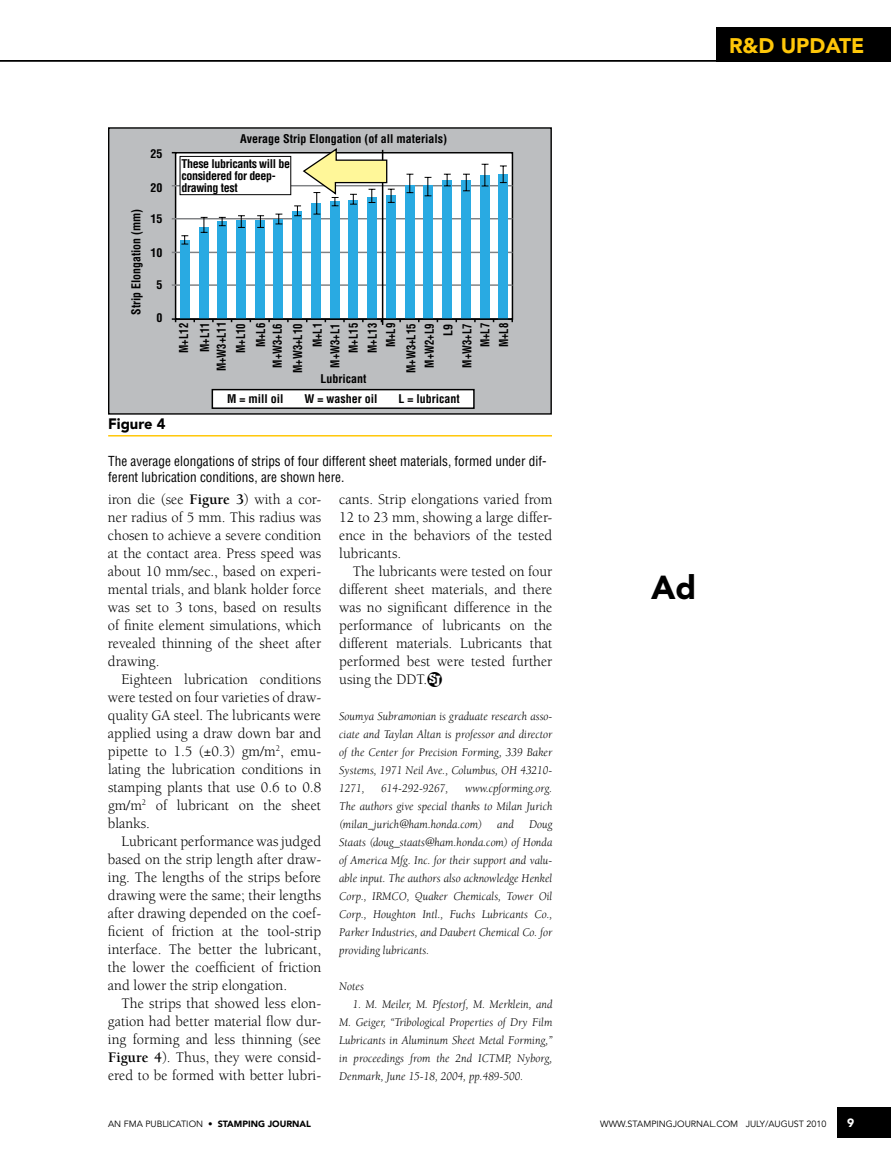
<style>
.page{position:relative;width:891px;height:1161px;background:#fff}
.page>*{position:absolute;margin:0;border:0;box-sizing:border-box;transform-origin:0 0}
.t1{font:900 33px "Avenir";color:#000}
.t2{font:900 21px "Avenir";color:#ffc709}
.t3{font:15px/18px "Berkeley";color:#000;text-align:justify}
.t4{font:900 15px "Avenir";color:#000}
.t5{font:condensed 13.5px/16.2px "Helvetica";color:#000}
.t6{font:italic 12px/18px "Berkeley";letter-spacing:.005em;color:#000;text-align:justify}
.t7{font:700 condensed 12px/20px "Helvetica";color:#000;text-align:center;scale:.89 1}
.t8{font:700 condensed 12px "Helvetica";color:#000}
.t9{font:900 12px "Avenir";color:#fff}
.t10{font:700 condensed 11.7px "Helvetica";color:#000}
.t11{font:700 condensed 11.7px/11.7px "Helvetica";letter-spacing:-.03em;color:#000}
.t12{font:9px "Avenir";color:#000}
.s1{font-weight:700}
.s2{font-weight:900}
</style>
<div class="page">
<div style="left:837px;top:1107px;width:54px;height:31px;background:#000"></div>
<div style="left:717px;top:27px;width:174px;height:34px;background:#000"></div>
<hr style="left:0;top:60px;width:891px;height:2px;background:#000">
<hr style="left:108px;top:435px;width:444px;height:2px;background:#ffc709">
<div style="left:109px;top:128px;width:442px;height:286px;background:#bcbec0"></div>
<div style="left:108px;top:127px;width:444px;height:288px;border:1px solid #000"></div>
<div style="left:176px;top:153px;width:336px;height:166px;background:#fff"></div>
<hr style="left:172px;top:185px;width:340px;height:1px;background:#808285">
<hr style="left:172px;top:218px;width:340px;height:1px;background:#808285">
<hr style="left:172px;top:252px;width:340px;height:1px;background:#808285">
<hr style="left:172px;top:284px;width:340px;height:2px;background:#808285">
<hr style="left:382px;top:150px;width:1px;height:175px;background:#000">
<div style="left:212px;top:390px;width:262px;height:18px;background:#fff"></div>
<div style="left:212px;top:389px;width:263px;height:20px;border:1px solid #000"></div>
<div style="left:180px;top:156px;width:111px;height:39px;background:#fff"></div>
<div style="left:180px;top:156px;width:111px;height:39px;border:1px solid #000"></div>
<div style="left:180px;top:240px;width:10px;height:79px;background:#29aae2"></div>
<div style="left:199px;top:228px;width:10px;height:91px;background:#29aae2"></div>
<div style="left:218px;top:222px;width:9px;height:97px;background:#29aae2"></div>
<div style="left:236px;top:221px;width:10px;height:98px;background:#29aae2"></div>
<div style="left:255px;top:221px;width:10px;height:98px;background:#29aae2"></div>
<div style="left:274px;top:219px;width:9px;height:100px;background:#29aae2"></div>
<div style="left:293px;top:211px;width:9px;height:108px;background:#29aae2"></div>
<div style="left:311px;top:203px;width:10px;height:116px;background:#29aae2"></div>
<div style="left:330px;top:201px;width:10px;height:118px;background:#29aae2"></div>
<div style="left:348px;top:200px;width:10px;height:119px;background:#29aae2"></div>
<div style="left:367px;top:197px;width:10px;height:122px;background:#29aae2"></div>
<svg style="left:181px;top:235px;width:7px;height:10px"></svg>
<svg style="left:219px;top:217px;width:7px;height:9px"></svg>
<svg style="left:275px;top:214px;width:7px;height:11px"></svg>
<svg style="left:201px;top:217px;width:7px;height:16px"></svg>
<svg style="left:238px;top:215px;width:7px;height:13px"></svg>
<svg style="left:257px;top:215px;width:7px;height:13px"></svg>
<div style="left:386px;top:195px;width:10px;height:124px;background:#29aae2"></div>
<div style="left:405px;top:186px;width:10px;height:133px;background:#29aae2"></div>
<div style="left:423px;top:186px;width:10px;height:133px;background:#29aae2"></div>
<div style="left:442px;top:180px;width:10px;height:139px;background:#29aae2"></div>
<div style="left:461px;top:180px;width:10px;height:139px;background:#29aae2"></div>
<div style="left:480px;top:175px;width:9px;height:144px;background:#29aae2"></div>
<div style="left:498px;top:174px;width:10px;height:145px;background:#29aae2"></div>
<svg style="left:444px;top:174px;width:7px;height:13px"></svg>
<svg style="left:294px;top:148px;width:101px;height:68px"></svg>
<svg style="left:407px;top:174px;width:6px;height:19px"></svg>
<svg style="left:425px;top:177px;width:6px;height:19px"></svg>
<svg style="left:463px;top:174px;width:7px;height:17px"></svg>
<svg style="left:500px;top:166px;width:7px;height:17px"></svg>
<svg style="left:482px;top:164px;width:6px;height:23px"></svg>
<hr style="left:172px;top:318px;width:341px;height:2px;background:#000">
<p class="t8" style="left:129px;top:315px;width:107px;rotate:-90deg">Strip Elongation (mm)</p>
<p class="t10" style="left:151px;top:147px;width:13px">25</p>
<p class="t10" style="left:151px;top:180px;width:13px">20</p>
<p class="t10" style="left:151px;top:211px;width:13px">15</p>
<p class="t10" style="left:151px;top:245px;width:13px">10</p>
<p class="t10" style="left:157px;top:278px;width:7px">5</p>
<p class="t10" style="left:157px;top:311px;width:7px">0</p>
<p class="t10" style="left:240px;top:132px;width:208px">Average Strip Elongation (of all materials)</p>
<p class="t11" style="left:181px;top:158px;width:110px">These lubricants will be considered for deep&shy;drawing test</p>
<p class="t7" style="left:195px;top:352px;width:35px;rotate:-90deg">M+L11</p>
<p class="t7" style="left:381px;top:347px;width:29px;rotate:-90deg">M+L9</p>
<p class="t7" style="left:476px;top:347px;width:29px;line-height:18.8px;text-align:left;rotate:-90deg">M+L7<br>M+L8</p>
<p class="t7" style="left:231px;top:353px;width:35px;rotate:-90deg">M+L10<br>M+L6</p>
<p class="t7" style="left:344px;top:353px;width:35px;line-height:19.2px;text-align:left;rotate:-90deg">M+L15<br>M+L13</p>
<p class="t7" style="left:174px;top:353px;width:35px;rotate:-90deg">M+L12</p>
<p class="t7" style="left:307px;top:347px;width:29px;rotate:-90deg">M+L1</p>
<p class="t7" style="left:211px;top:371px;width:57px;rotate:-90deg">M+W3+L11</p>
<p class="t7" style="left:267px;top:368px;width:51px;rotate:-90deg">M+W3+L6</p>
<p class="t7" style="left:325px;top:368px;width:51px;rotate:-90deg">M+W3+L1</p>
<p class="t7" style="left:288px;top:373px;width:57px;rotate:-90deg">M+W3+L10</p>
<p class="t7" style="left:402px;top:373px;width:57px;line-height:18.5px;rotate:-90deg">M+W3+L15<br>M+W2+L9</p>
<p class="t7" style="left:457px;top:368px;width:51px;rotate:-90deg">M+W3+L7</p>
<p class="t8" style="left:441px;top:336px;width:13px;rotate:-90deg">L9</p>
<p class="t10" style="left:321px;top:372px;width:47px">Lubricant</p>
<p class="t10" style="left:227px;top:391px;width:58px">M = mill oil</p>
<p class="t10" style="left:305px;top:391px;width:74px">W = washer oil</p>
<p class="t10" style="left:399px;top:391px;width:63px">L = lubricant</p>
<p class="t4" style="left:108px;top:414px;width:59px">Figure 4</p>
<p class="t5" style="left:108px;top:453px;width:440px">The average elongations of strips of four different sheet materials, formed under dif&shy;ferent lubrication conditions, are shown here.</p>
<p class="t3" style="left:108px;top:491px;width:215px">iron die (see <span class="s1">Figure 3</span>) with a cor&shy;ner radius of 5 mm. This radius was chosen to achieve a severe condition at the contact area. Press speed was about 10 mm/sec., based on experi&shy;mental trials, and blank holder force was set to 3 tons, based on results of finite element simulations, which revealed thinning of the sheet after drawing.</p>
<p class="t3" style="left:108px;top:671px;width:215px;text-indent:14px">Eighteen lubrication conditions were tested on four varieties of draw&shy;quality GA steel. The lubricants were applied using a draw down bar and pipette to 1.5 (±0.3) gm/m<sup>2</sup>, emu&shy;lating the lubrication conditions in stamping plants that use 0.6 to 0.8 gm/m<sup>2</sup> of lubricant on the sheet blanks.</p>
<p class="t3" style="left:108px;top:833px;width:215px;text-indent:14px">Lubricant performance was judged based on the strip length after draw&shy;ing. The lengths of the strips before drawing were the same; their lengths after drawing depended on the coef&shy;ficient of friction at the tool-strip interface. The better the lubricant, the lower the coefficient of friction and lower the strip elongation.</p>
<p class="t3" style="left:108px;top:995px;width:215px;text-indent:14px">The strips that showed less elon&shy;gation had better material flow dur&shy;ing forming and less thinning (see <span class="s1">Figure 4</span>). Thus, they were consid&shy;ered to be formed with better lubri-</p>
<p class="t3" style="left:339px;top:491px;width:215px">cants. Strip elongations varied from 12 to 23 mm, showing a large differ&shy;ence in the behaviors of the tested lubricants.</p>
<p class="t3" style="left:339px;top:563px;width:215px;text-indent:14px">The lubricants were tested on four different sheet materials, and there was no significant difference in the performance of lubricants on the different materials. Lubricants that performed best were tested further using the DDT.</p>
<p class="t6" style="left:339px;top:708px;width:215px">Soumya Subramonian is graduate research asso&shy;ciate and Taylan Altan is professor and director of the Center for Precision Forming, 339 Baker Systems, 1971 Neil Ave., Columbus, OH 43210- 1271,</p>
<p class="t6" style="left:339px;top:780px;width:215px;text-indent:126px">www.cpforming.org.<br>The authors give special thanks to Milan Jurich (milan_jurich@ham.honda.com)</p>
<p class="t6" style="left:381px;top:780px;width:68px">614-292-9267,</p>
<p class="t6" style="left:497px;top:816px;width:18px">and</p>
<p class="t6" style="left:339px;top:816px;width:215px;text-indent:190px">Doug Staats (doug_staats@ham.honda.com) of Honda of America Mfg. Inc. for their support and valu&shy;able input. The authors also acknowledge Henkel Corp., IRMCO, Quaker Chemicals, Tower Oil Corp., Houghton Intl., Fuchs Lubricants Co., Parker Industries, and Daubert Chemical Co. for providing lubricants.</p>
<p class="t6" style="left:339px;top:978px;width:26px">Notes</p>
<p class="t6" style="left:339px;top:996px;width:215px;text-indent:14px">1. M. Meiler, M. Pfestorf, M. Merklein, and M. Geiger, “Tribological Properties of Dry Film Lubricants in Aluminum Sheet Metal Forming,” in proceedings from the 2nd ICTMP, Nyborg, Denmark, June 15-18, 2004, pp.489-500.</p>
<h2 class="t2" style="left:729px;top:32px;width:137px">R&amp;D UPDATE</h2>
<h1 class="t1" style="left:651px;top:567px;width:47px">Ad</h1>
<p class="t12" style="left:108px;top:1119px;width:205px">AN FMA PUBLICATION • <span class="s2">STAMPING JOURNAL</span></p>
<p class="t12" style="left:600px;top:1119px;width:228px">WWW.STAMPINGJOURNAL.COM JULY/AUGUST 2010</p>
<p class="t9" style="left:847px;top:1116px;width:9px">9</p>
</div>
